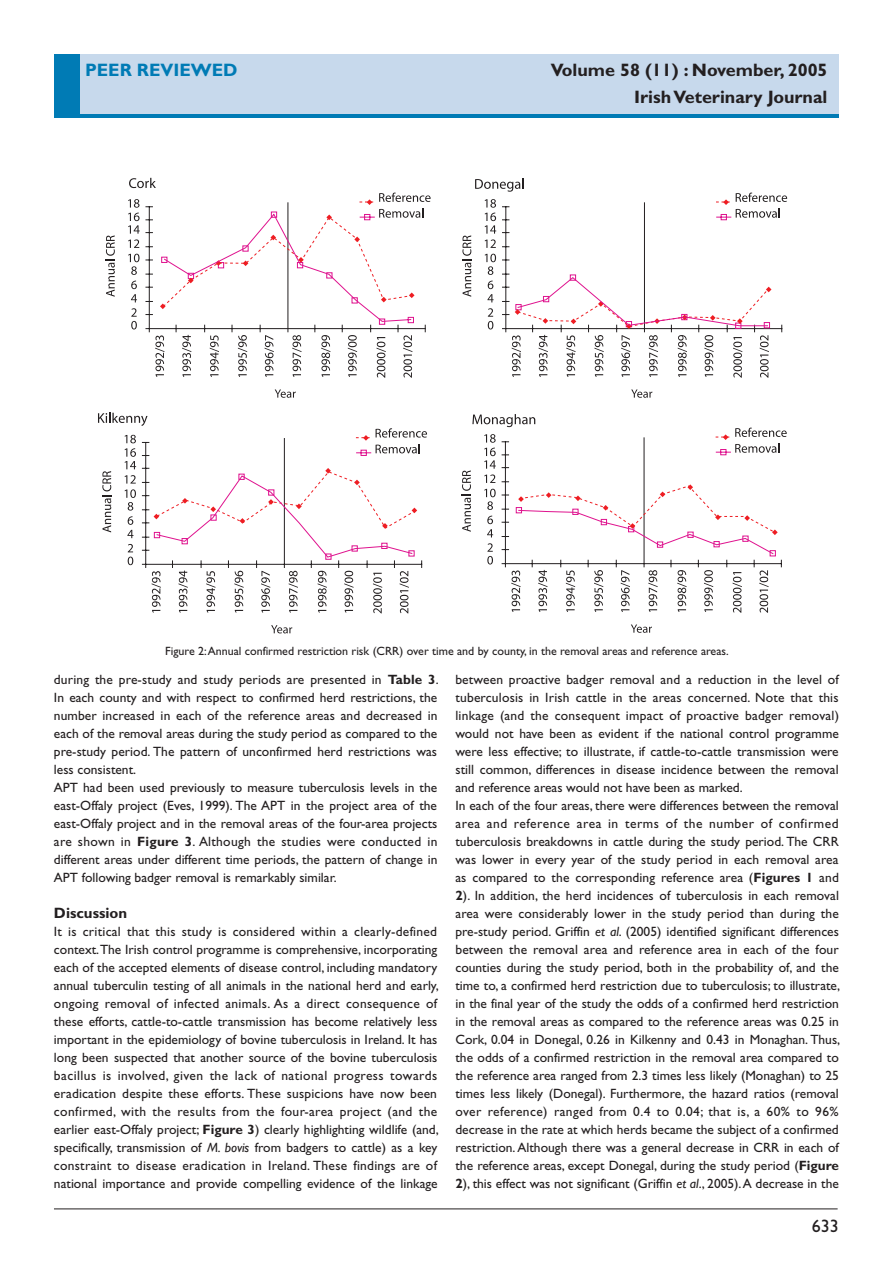
<style>
.page{position:relative;width:893px;height:1263px;background:#fff}
.page>*{position:absolute;margin:0;border:0;box-sizing:border-box;transform-origin:0 0}
.t1{font:700 18px/27px "Wltbcm Gill Sans";color:#231f20;text-align:right}
.t2{font:700 18px "Wltbcm Gill Sans";color:#007bb5}
.t3{font:18px "Nrxvcn Gill Sans";color:#231f20}
.t4{font:700 15px "Wltbcm Gill Sans";color:#231f20}
.t5{font:13.5px/18px "Nrxvcn Gill Sans";color:#231f20}
.t6{font:12px "Nrxvcn Gill Sans";color:#231f20}
.s1{font-family:"Wltbcm Gill Sans";font-weight:700}
.s2{font-family:"Ydnlws Gill Sans";font-style:italic}
</style>
<div class="page">
<hr style="left:54px;top:1208px;width:784px;height:1px;background:#231f20">
<div style="left:54px;top:54px;width:785px;height:64px;background:#007bb5"></div>
<div style="left:80px;top:54px;width:759px;height:60px;background:#c7d9ec"></div>
<hr style="left:505px;top:206px;width:1px;height:126px;background:#231f20">
<hr style="left:502px;top:328px;width:280px;height:1px;background:#231f20">
<hr style="left:644px;top:202px;width:1px;height:130px;background:#231f20">
<svg style="left:462px;top:235px;width:9px;height:62px"></svg>
<svg style="left:488px;top:308px;width:5px;height:21px"></svg>
<svg style="left:487px;top:281px;width:7px;height:21px"></svg>
<svg style="left:485px;top:254px;width:11px;height:21px"></svg>
<svg style="left:485px;top:199px;width:11px;height:49px"></svg>
<svg style="left:716px;top:193px;width:71px;height:28px"></svg>
<svg style="left:631px;top:389px;width:21px;height:9px"></svg>
<svg style="left:475px;top:179px;width:49px;height:13px"></svg>
<svg style="left:502px;top:274px;width:269px;height:104px"></svg>
<svg style="left:106px;top:235px;width:9px;height:62px"></svg>
<svg style="left:275px;top:389px;width:21px;height:9px"></svg>
<svg style="left:128px;top:178px;width:303px;height:200px"></svg>
<hr style="left:145px;top:442px;width:1px;height:126px;background:#231f20">
<hr style="left:284px;top:438px;width:1px;height:130px;background:#231f20">
<svg style="left:102px;top:471px;width:9px;height:61px"></svg>
<svg style="left:128px;top:544px;width:5px;height:21px"></svg>
<svg style="left:125px;top:475px;width:11px;height:63px"></svg>
<svg style="left:125px;top:435px;width:11px;height:34px"></svg>
<svg style="left:355px;top:428px;width:72px;height:28px"></svg>
<svg style="left:271px;top:625px;width:21px;height:8px"></svg>
<svg style="left:98px;top:413px;width:50px;height:13px"></svg>
<svg style="left:142px;top:468px;width:280px;height:145px"></svg>
<hr style="left:505px;top:442px;width:1px;height:125px;background:#231f20">
<hr style="left:644px;top:437px;width:1px;height:130px;background:#231f20">
<svg style="left:462px;top:470px;width:9px;height:62px"></svg>
<svg style="left:487px;top:543px;width:6px;height:21px"></svg>
<svg style="left:487px;top:516px;width:6px;height:21px"></svg>
<svg style="left:484px;top:489px;width:12px;height:21px"></svg>
<svg style="left:484px;top:434px;width:12px;height:49px"></svg>
<svg style="left:715px;top:428px;width:72px;height:28px"></svg>
<svg style="left:631px;top:624px;width:21px;height:9px"></svg>
<svg style="left:472px;top:414px;width:63px;height:13px"></svg>
<svg style="left:502px;top:481px;width:280px;height:132px"></svg>
<h1 class="t2" style="left:85px;top:60px;width:75px">Peer revie</h1>
<h1 class="t2" style="left:191px;top:60px;width:48px">wed</h1>
<h1 class="t1" style="left:551px;top:57px;width:278px">Volume 58 (11) : November, 2005<br>IrishVeterinary Journal</h1>
<p class="t6" style="left:165px;top:644px;width:565px">Figure 2: Annual confirmed restriction risk (CRR) over time and by county, in the removal areas and reference areas.</p>
<p class="t5" style="left:54px;top:670px;width:386px">during the pre-study and study periods are presented in <span class="s1">Table 3</span>.<br>In each county and with respect to confirmed herd restrictions, the number increased in each of the reference areas and decreased in each of the removal areas during the study period as compared to the pre-study period. The pattern of unconfirmed herd restrictions was less consistent.<br>APT had been used previously to measure tuberculosis levels in the east-Offaly project (Eves, 1999). The APT in the project area of the east-Offaly project and in the removal areas of the four-area projects are shown in <span class="s1">Figure 3</span>. Although the studies were conducted in different areas under different time periods, the pattern of change in APT following badger removal is remarkably similar.</p>
<p class="t4" style="left:54px;top:904px;width:75px">Discussion</p>
<p class="t5" style="left:54px;top:922px;width:386px">It is critical that this study is considered within a clearly-defined context.The Irish control programme is comprehensive, incorporating each of the accepted elements of disease control, including mandatory annual tuberculin testing of all animals in the national herd and early, ongoing removal of infected animals. As a direct consequence of these efforts, cattle-to-cattle transmission has become relatively less important in the epidemiology of bovine tuberculosis in Ireland. It has long been suspected that another source of the bovine tuberculosis bacillus is involved, given the lack of national progress towards eradication despite these efforts. These suspicions have now been confirmed, with the results from the four-area project (and the earlier east-Offaly project; <span class="s1">Figure 3</span>) clearly highlighting wildlife (and, specifically, transmission of <span class="s2">M. bovis</span> from badgers to cattle) as a key constraint to disease eradication in Ireland. These findings are of national importance and provide compelling evidence of the linkage</p>
<p class="t5" style="left:455px;top:670px;width:386px">between proactive badger removal and a reduction in the level of tuberculosis in Irish cattle in the areas concerned. Note that this linkage (and the consequent impact of proactive badger removal) would not have been as evident if the national control programme were less effective; to illustrate, if cattle-to-cattle transmission were still common, differences in disease incidence between the removal and reference areas would not have been as marked.<br>In each of the four areas, there were differences between the removal area and reference area in terms of the number of confirmed tuberculosis breakdowns in cattle during the study period. The CRR was lower in every year of the study period in each removal area as compared to the corresponding reference area (<span class="s1">Figures 1</span> and <span class="s1">2</span>). In addition, the herd incidences of tuberculosis in each removal area were considerably lower in the study period than during the pre-study period. Griffin <span class="s2">et al</span>. (2005) identified significant differences between the removal area and reference area in each of the four counties during the study period, both in the probability of, and the time to, a confirmed herd restriction due to tuberculosis; to illustrate, in the final year of the study the odds of a confirmed herd restriction in the removal areas as compared to the reference areas was 0.25 in Cork, 0.04 in Donegal, 0.26 in Kilkenny and 0.43 in Monaghan. Thus, the odds of a confirmed restriction in the removal area compared to the reference area ranged from 2.3 times less likely (Monaghan) to 25 times less likely (Donegal). Furthermore, the hazard ratios (removal over reference) ranged from 0.4 to 0.04; that is, a 60% to 96% decrease in the rate at which herds became the subject of a confirmed restriction. Although there was a general decrease in CRR in each of the reference areas, except Donegal, during the study period (<span class="s1">Figure 2</span>), this effect was not significant (Griffin <span class="s2">et al</span>., 2005). A decrease in the</p>
<h1 class="t3" style="left:812px;top:1216px;width:28px">633</h1>
</div>
